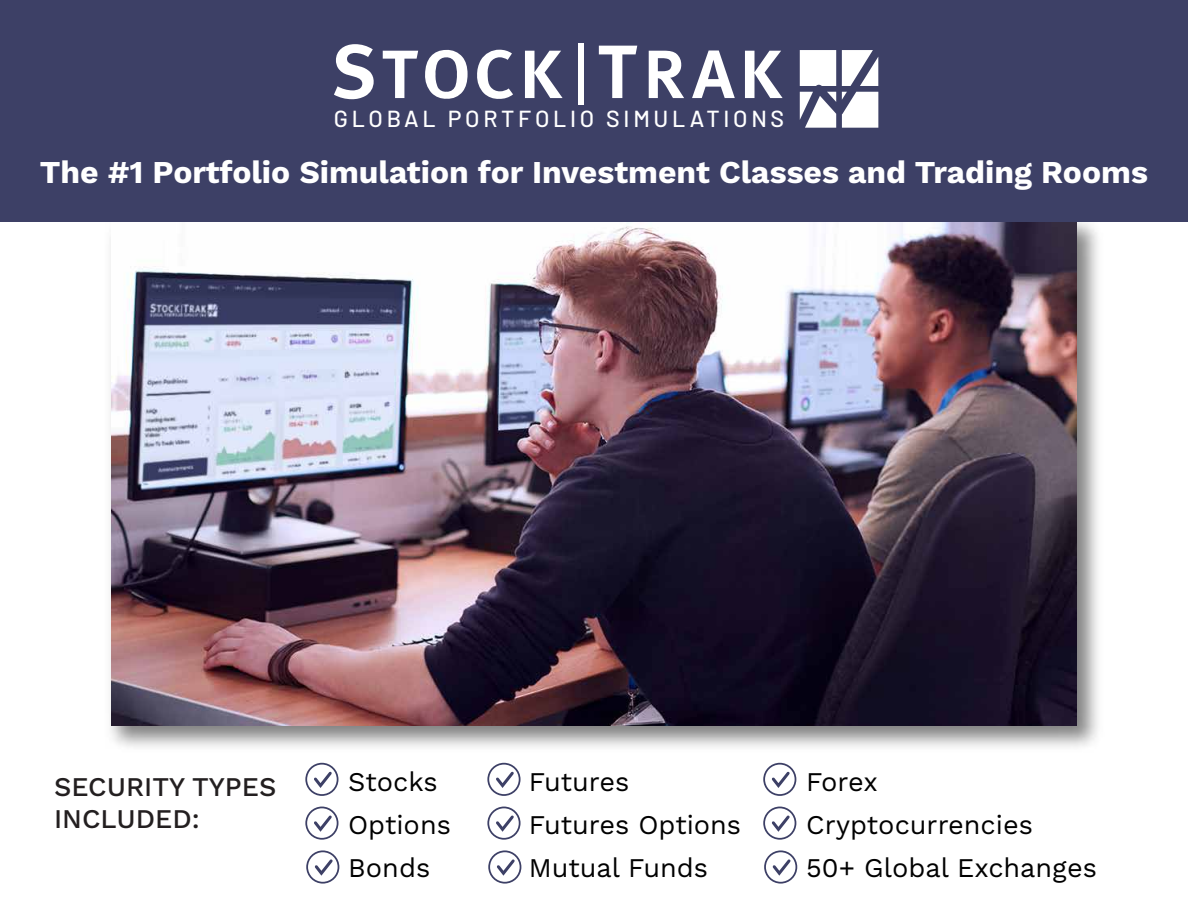
<style>
.page{position:relative;width:1188px;height:918px;background:#fff}
.page>*{position:absolute;margin:0;border:0;box-sizing:border-box;transform-origin:0 0}
.t1{font:700 31.8px "Work Sans";color:#fff}
.t2{font:27px/43.2px "Work Sans";color:#000}
.t3{font:500 27px/32.4px "Work Sans";color:#231f20}
.t4{font:500 23.1px "Barlow";letter-spacing:.16em;color:#fff}
</style>
<div class="page">
<img style="left:98px;top:221px;width:1012px;height:526px">
<img style="left:112px;top:221px;width:964px;height:504px">
<div style="left:0;top:0;width:1188px;height:221px;background:#3d4066"></div>
<svg style="left:334px;top:44px;width:40px;height:55px"></svg>
<svg style="left:383px;top:51px;width:35px;height:47px"></svg>
<svg style="left:425px;top:50px;width:43px;height:49px"></svg>
<svg style="left:477px;top:50px;width:36px;height:49px"></svg>
<svg style="left:525px;top:51px;width:38px;height:47px"></svg>
<svg style="left:599px;top:46px;width:38px;height:52px"></svg>
<svg style="left:649px;top:51px;width:35px;height:47px"></svg>
<svg style="left:692px;top:51px;width:43px;height:47px"></svg>
<svg style="left:745px;top:51px;width:38px;height:47px"></svg>
<div style="left:578px;top:43px;width:5px;height:61px;background:#fff"></div>
<svg style="left:842px;top:92px;width:36px;height:36px"></svg>
<svg style="left:800px;top:92px;width:36px;height:36px"></svg>
<svg style="left:842px;top:50px;width:36px;height:36px"></svg>
<svg style="left:800px;top:50px;width:36px;height:36px"></svg>
<svg style="left:305px;top:763px;width:34px;height:33px"></svg>
<svg style="left:305px;top:807px;width:34px;height:33px"></svg>
<svg style="left:306px;top:850px;width:33px;height:34px"></svg>
<svg style="left:763px;top:763px;width:33px;height:33px"></svg>
<svg style="left:763px;top:807px;width:33px;height:33px"></svg>
<svg style="left:764px;top:850px;width:33px;height:34px"></svg>
<svg style="left:487px;top:763px;width:34px;height:33px"></svg>
<svg style="left:487px;top:807px;width:34px;height:33px"></svg>
<svg style="left:488px;top:850px;width:33px;height:34px"></svg>
<p class="t4" style="left:334px;top:102px;width:452px">GLOBAL PORTFOLIO SIMULATIONS</p>
<p class="t1" style="left:40px;top:153px;width:1110px">The #1 Portfolio Simulation for Investment Classes and Trading Rooms</p>
<p class="t3" style="left:54px;top:772px;width:224px">SECURITY TYPES<br>INCLUDED:</p>
<p class="t2" style="left:348px;top:761px;width:104px">Stocks<br>Options<br>Bonds</p>
<p class="t2" style="left:529px;top:761px;width:214px">Futures<br>Futures Options<br>Mutual Funds</p>
<p class="t2" style="left:806px;top:761px;width:292px">Forex<br>Cryptocurrencies<br>50+ Global Exchanges</p>
</div>
